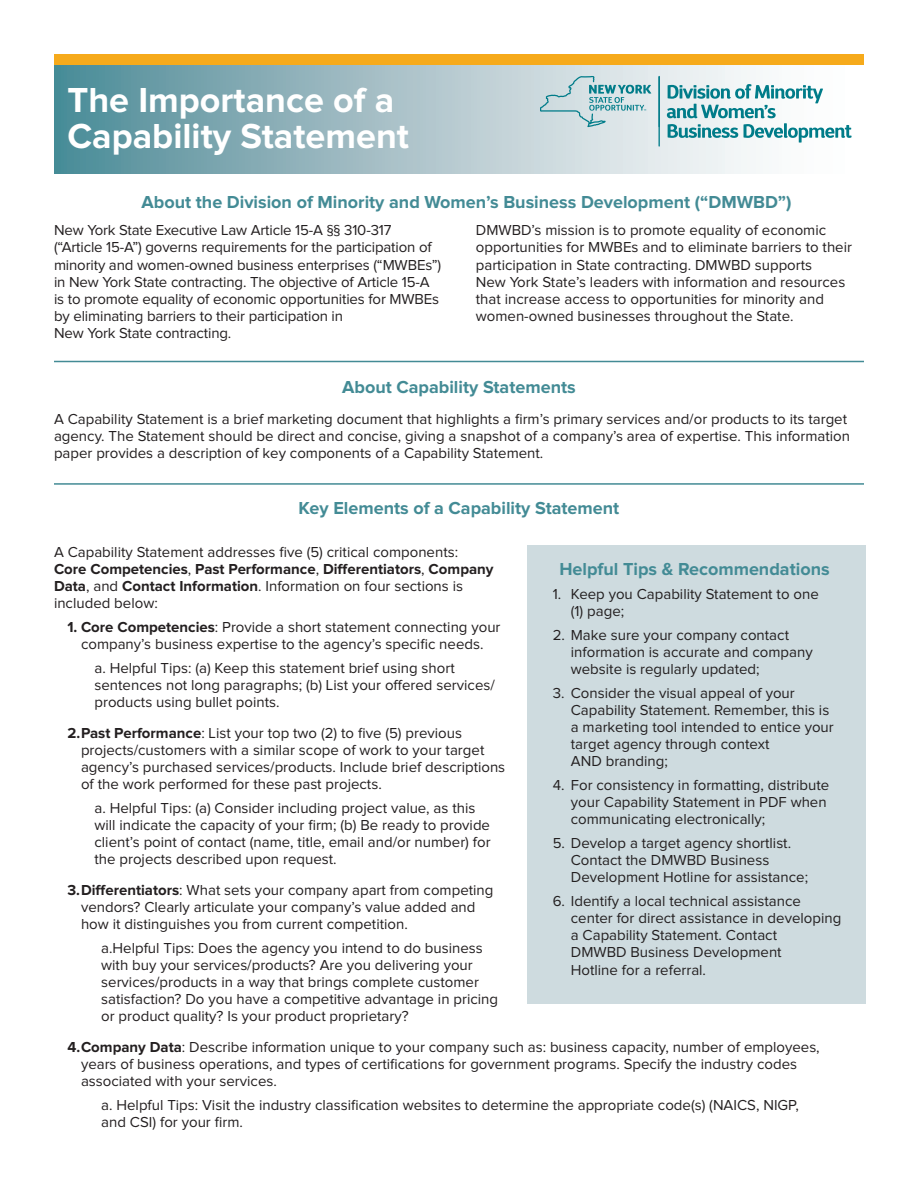
<style>
.page{position:relative;width:918px;height:1188px;background:#fff}
.page>*{position:absolute;margin:0;border:0;box-sizing:border-box;transform-origin:0 0}
.t1{font:700 36px/36px "Proxima Nova";color:#fff}
.t2{font:700 18px "Proxima Nova";color:#438b95}
.t3{font:15px/17.1px "Proxima Nova";color:#231f20}
.s1{font-weight:700}
</style>
<div class="page">
<div style="left:54px;top:64px;width:810px;height:110px;background:linear-gradient(to right,#558d99,#fff)"></div>
<div style="left:54px;top:54px;width:810px;height:11px;background:#f6aa1b"></div>
<svg style="left:667px;top:84px;width:185px;height:59px"></svg>
<svg style="left:540px;top:76px;width:111px;height:51px;background:#bad4d8"></svg>
<hr style="left:659px;top:76px;width:1px;height:71px;background:#007c89">
<div style="left:527px;top:545px;width:339px;height:459px;background:#cedbdf"></div>
<hr style="left:54px;top:361px;width:810px;height:1px;background:#438b95">
<hr style="left:54px;top:483px;width:810px;height:2px;background:#438b95">
<p class="t1" style="left:68px;top:83px;width:343px">The Importance of a<br>Capability Statement</p>
<p class="t2" style="left:142px;top:192px;width:652px">About the Division of Minority and Women’s Business Development (“DMWBD”)</p>
<p class="t3" style="left:54px;top:222px;width:389px">New York State Executive Law Article 15-A §§ 310-317 (“Article 15-A”) governs requirements for the participation of minority and women-owned business enterprises (“MWBEs”) in New York State contracting. The objective of Article 15-A is to promote equality of economic opportunities for MWBEs by eliminating barriers to their participation in<br>New York State contracting.</p>
<p class="t3" style="left:476px;top:222px;width:378px">DMWBD’s mission is to promote equality of economic opportunities for MWBEs and to eliminate barriers to their participation in State contracting. DMWBD supports<br>New York State’s leaders with information and resources that increase access to opportunities for minority and women-owned businesses throughout the State.</p>
<p class="t2" style="left:342px;top:377px;width:235px">About Capability Statements</p>
<p class="t3" style="left:54px;top:411px;width:798px">A Capability Statement is a brief marketing document that highlights a firm’s primary services and/or products to its target agency. The Statement should be direct and concise, giving a snapshot of a company’s area of expertise. This information paper provides a description of key components of a Capability Statement.</p>
<p class="t2" style="left:299px;top:498px;width:322px">Key Elements of a Capability Statement</p>
<p class="t3" style="left:54px;top:544px;width:441px">A Capability Statement addresses five (5) critical components:<br><span class="s1">Core Competencies</span>, <span class="s1">Past Performance</span>, <span class="s1">Differentiators</span>, <span class="s1">Company Data</span>, and <span class="s1">Contact Information</span>. Information on four sections is included below:</p>
<p class="t3" style="left:68px;top:619px;width:435px;text-align:center"><span class="s1">1. Core Competencies</span>: Provide a short statement connecting your company’s business expertise to the agency’s specific needs.</p>
<p class="t3" style="left:94px;top:660px;width:402px">a. Helpful Tips: (a) Keep this statement brief using short sentences not long paragraphs; (b) List your offered services/ products using bullet points.</p>
<p class="t3" style="left:81px;top:725px;width:426px;text-indent:-14px"><span class="s1">2.Past Performance</span>: List your top two (2) to five (5) previous projects/customers with a similar scope of work to your target agency’s purchased services/products. Include brief descriptions of the work performed for these past projects.</p>
<p class="t3" style="left:94px;top:800px;width:398px">a. Helpful Tips: (a) Consider including project value, as this will indicate the capacity of your firm; (b) Be ready to provide client’s point of contact (name, title, email and/or number) for the projects described upon request.</p>
<p class="t3" style="left:81px;top:882px;width:414px;text-indent:-14px"><span class="s1">3.Differentiators</span>: What sets your company apart from competing vendors? Clearly articulate your company’s value added and how it distinguishes you from current competition.</p>
<p class="t3" style="left:101px;top:940px;width:398px">a.Helpful Tips: Does the agency you intend to do business with buy your services/products? Are you delivering your services/products in a way that brings complete customer satisfaction? Do you have a competitive advantage in pricing or product quality? Is your product proprietary?</p>
<p class="t3" style="left:81px;top:1039px;width:740px;text-indent:-14px"><span class="s1">4.Company Data</span>: Describe information unique to your company such as: business capacity, number of employees, years of business operations, and types of certifications for government programs. Specify the industry codes associated with your services.</p>
<p class="t3" style="left:101px;top:1097px;width:699px">a. Helpful Tips: Visit the industry classification websites to determine the appropriate code(s) (NAICS, NIGP, and CSI) for your firm.</p>
<p class="t2" style="left:559px;top:559px;width:272px">Helpful Tips &amp; Recommendations</p>
<p class="t3" style="left:571px;top:586px;width:249px;text-indent:-18px">1. Keep you Capability Statement to one (1) page;</p>
<p class="t3" style="left:571px;top:627px;width:243px;text-indent:-18px">2. Make sure your company contact information is accurate and company website is regularly updated;</p>
<p class="t3" style="left:571px;top:685px;width:264px;text-indent:-18px">3. Consider the visual appeal of your<br>Capability Statement. Remember, this is a marketing tool intended to entice your target agency through context<br>AND branding;</p>
<p class="t3" style="left:571px;top:777px;width:260px;text-indent:-18px">4. For consistency in formatting, distribute your Capability Statement in PDF when communicating electronically;</p>
<p class="t3" style="left:571px;top:835px;width:239px;text-indent:-18px">5. Develop a target agency shortlist.<br>Contact the DMWBD Business<br>Development Hotline for assistance;</p>
<p class="t3" style="left:571px;top:893px;width:272px;text-indent:-18px">6. Identify a local technical assistance center for direct assistance in developing a Capability Statement. Contact<br>DMWBD Business Development<br>Hotline for a referral.</p>
</div>
